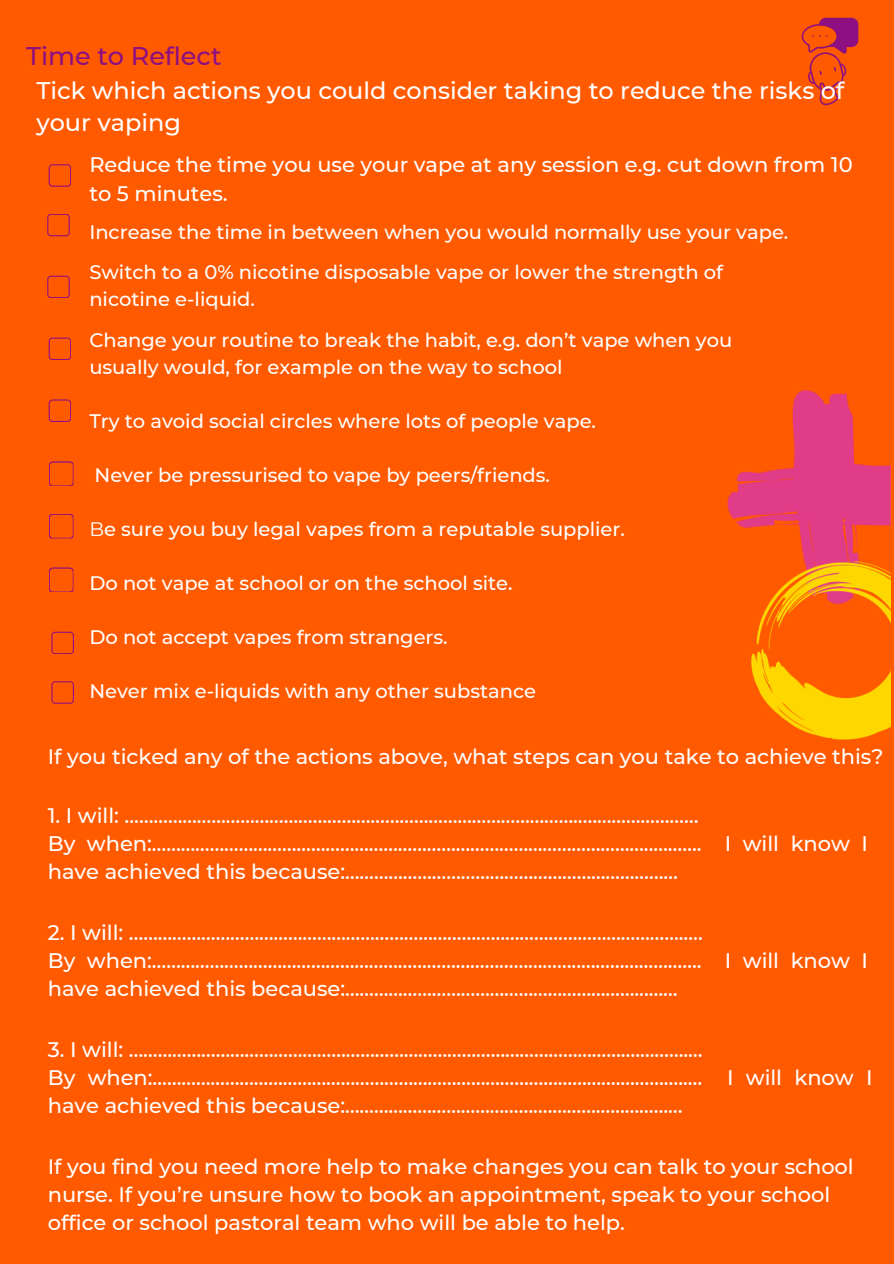
<style>
.page{position:relative;width:894px;height:1264px;background:#fff}
.page>*{position:absolute;margin:0;border:0;box-sizing:border-box;transform-origin:0 0}
.t1{font:500 25.5px "Montserrat";color:#8d0f82}
.t2{font:500 24px/32.7px "Montserrat";color:#fff}
.t3{font:500 21px/28.2px "Montserrat";color:#fff}
.t4{font:500 19.5px/27px "Montserrat";color:#fff}
.s1{font-weight:400}
</style>
<div class="page">
<div style="left:0;top:0;width:893px;height:1263px;background:#ff5a00"></div>
<svg style="left:47px;top:214px;width:23px;height:22px"></svg>
<svg style="left:47px;top:276px;width:23px;height:22px"></svg>
<svg style="left:49px;top:461px;width:24px;height:25px"></svg>
<svg style="left:49px;top:514px;width:24px;height:24px"></svg>
<svg style="left:49px;top:567px;width:24px;height:25px"></svg>
<svg style="left:49px;top:164px;width:22px;height:23px"></svg>
<svg style="left:49px;top:337px;width:22px;height:23px"></svg>
<svg style="left:49px;top:399px;width:22px;height:23px"></svg>
<svg style="left:51px;top:631px;width:23px;height:23px"></svg>
<svg style="left:51px;top:681px;width:23px;height:22px"></svg>
<img style="left:801px;top:17px;width:58px;height:89px">
<img style="left:727px;top:390px;width:163px;height:350px">
<p class="t1" style="left:26px;top:40px;width:197px">Time to Reflect</p>
<h1 class="t2" style="left:36px;top:74px;width:809px">Tick which actions you could consider taking to reduce the risks of your vaping</h1>
<h1 class="t3" style="left:89px;top:149px;width:764px;line-height:29.2px">Reduce the time you use your vape at any session e.g. cut down from 10 to 5 minutes.</h1>
<h2 class="t4" style="left:89px;top:218px;width:700px">Increase the time in between when you would normally use your vape.</h2>
<p class="t4" style="left:89px;top:258px;width:635px">Switch to a 0% nicotine disposable vape or lower the strength of nicotine e-liquid.</p>
<h2 class="t4" style="left:89px;top:326px;width:644px">Change your routine to break the habit, e.g. don’t vape when you usually would, for example on the way to school</h2>
<h2 class="t4" style="left:89px;top:407px;width:508px">Try to avoid social circles where lots of people vape.</h2>
<h2 class="t4" style="left:95px;top:461px;width:457px">Never be pressurised to vape by peers/friends.</h2>
<h2 class="t4" style="left:89px;top:515px;width:537px"><span class="s1">B</span>e sure you buy legal vapes from a reputable supplier.</h2>
<h2 class="t4" style="left:89px;top:569px;width:424px">Do not vape at school or on the school site.</h2>
<h2 class="t4" style="left:89px;top:623px;width:360px">Do not accept vapes from strangers.</h2>
<h2 class="t4" style="left:89px;top:677px;width:448px">Never mix e-liquids with any other substance</h2>
<h2 class="t3" style="left:48px;top:742px;width:836px">If you ticked any of the actions above, what steps can you take to achieve this?</h2>
<h2 class="t3" style="left:48px;top:801px;width:821px">1. I will: …………………………………………………………………………………..……………………<br>By when:…………………………………………………………………………………………..………. I will know I have achieved this because:……………………………………………………………</h2>
<h2 class="t3" style="left:48px;top:918px;width:821px">2. I will: …………………………………………………………………………………………………….….<br>By when:……………………………………………………………………………..……………………. I will know I have achieved this because:……………………………………………………...……</h2>
<h2 class="t3" style="left:48px;top:1035px;width:826px">3. I will: …………………………………………………………………………………………….……….…<br>By when:………………………………………………………………………………….……………..… I will know I have achieved this because:…………………………………….………………………</h2>
<p class="t3" style="left:48px;top:1152px;width:807px">If you find you need more help to make changes you can talk to your school nurse. If you’re unsure how to book an appointment, speak to your school office or school pastoral team who will be able to help.</p>
</div>
